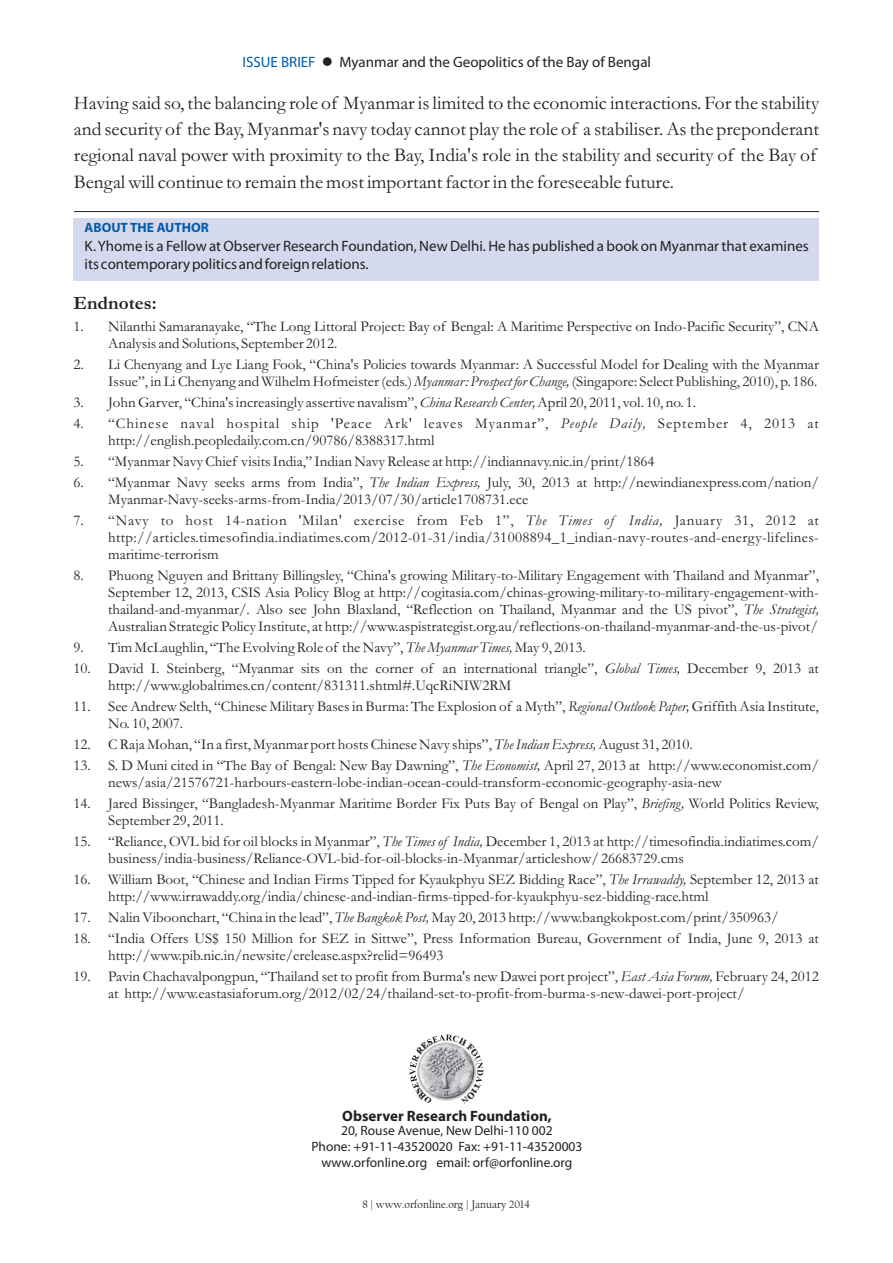
<style>
.page{position:relative;width:893px;height:1263px;background:#fff}
.page>*{position:absolute;margin:0;border:0;box-sizing:border-box;transform-origin:0 0}
.t1{font:19.5px/26.2px "Garamond";color:#231f20}
.t2{font:700 19.2px "Garamond";color:#231f20}
.t3{font:15px/16.8px "Garamond";color:#231f20}
.t4{font:15px/18px "Myriad Pro";color:#231f20}
.t5{font:15px/17px "Garamond";letter-spacing:.065em;color:#231f20}
.t6{font:700 15px "Myriad Pro";color:#231f20}
.t7{font:13.5px/15.9px "Myriad Pro";color:#231f20;text-align:center}
.t8{font:700 13.5px "Myriad Pro";color:#015aaa}
.t9{font:11.25px "Californian FB";color:#231f20}
.s1{color:#015aaa}
.s2{font-style:italic}
</style>
<div class="page">
<svg style="left:410px;top:1034px;width:73px;height:70px"></svg>
<img style="left:417px;top:1042px;width:59px;height:58px">
<img style="left:419px;top:1044px;width:55px;height:55px;border-radius:50%">
<div style="left:73px;top:218px;width:746px;height:63px;background:#d4d9ed"></div>
<hr style="left:74px;top:211px;width:745px;height:1px;background:#231f20">
<p class="t4" style="left:242px;top:55px;width:410px"><span class="s1">ISSUE BRIEF</span> ●Myanmar and the Geopolitics of the Bay of Bengal</p>
<p class="t1" style="left:74px;top:92px;width:747px">Having said so, the balancing role of Myanmar is limited to the economic interactions. For the stability and security of the Bay, Myanmar's navy today cannot play the role of a stabiliser. As the preponderant regional naval power with proximity to the Bay, India's role in the stability and security of the Bay of Bengal will continue to remain the most important factor in the foreseeable future.</p>
<p class="t8" style="left:85px;top:222px;width:126px">ABOUT THE AUTHOR</p>
<p class="t4" style="left:85px;top:238px;width:726px">K. Yhome is a Fellow at Observer Research Foundation, New Delhi. He has published a book on Myanmar that examines its contemporary politics and foreign relations.</p>
<p class="t2" style="left:74px;top:296px;width:85px">Endnotes:</p>
<p class="t3" style="left:108px;top:320px;width:712px;text-indent:-35px">1. Nilanthi Samaranayake, “The Long Littoral Project: Bay of Bengal: A Maritime Perspective on Indo-Pacific Security”, CNA<br>Analysis and Solutions, September 2012.</p>
<p class="t3" style="left:74px;top:357px;width:747px;text-align:right">2. Li Chenyang and Lye Liang Fook, “China's Policies towards Myanmar: A Successful Model for Dealing with the Myanmar<br>Issue”, in Li Chenyang and Wilhelm Hofmeister (eds.) <span class="s2">Myanmar: Prospect for Change,</span> (Singapore: Select Publishing, 2010), p. 186.</p>
<p class="t3" style="left:74px;top:396px;width:624px">3. John Garver, “China's increasingly assertive navalism”, <span class="s2">China Research Center,</span>April 20, 2011, vol. 10, no. 1.</p>
<p class="t5" style="left:108px;top:417px;width:712px;text-indent:-35px">4. “Chinese naval hospital ship 'Peace Ark' leaves Myanmar”, <span class="s2">People Daily,</span> September 4, 2013 at http://english.peopledaily.com.cn/90786/8388317.html</p>
<p class="t3" style="left:73px;top:455px;width:583px">5. “Myanmar Navy Chief visits India,” Indian Navy Release at http://indiannavy.nic.in/print/1864</p>
<p class="t3" style="left:108px;top:476px;width:712px;text-indent:-35px">6. “Myanmar Navy seeks arms from India”, <span class="s2">The Indian Express,</span> July, 30, 2013 at http://newindianexpress.com/nation/<br>Myanmar-Navy-seeks-arms-from-India/2013/07/30/article1708731.ece</p>
<p class="t3" style="left:108px;top:514px;width:712px;text-align:justify;text-indent:-35px">7. “Navy to host 14-nation 'Milan' exercise from Feb 1”, <span class="s2">The Times of India,</span> January 31, 2012 at http://articles.timesofindia.indiatimes.com/2012-01-31/india/31008894_1_indian-navy-routes-and-energy-lifelines&shy;maritime-terrorism</p>
<p class="t3" style="left:108px;top:569px;width:712px;text-align:justify;text-indent:-35px">8. Phuong Nguyen and Brittany Billingsley, “China's growing Military-to-Military Engagement with Thailand and Myanmar”, September 12, 2013, CSIS Asia Policy Blog at http://cogitasia.com/chinas-growing-military-to-military-engagement-with&shy;thailand-and-myanmar/. Also see John Blaxland, “Reflection on Thailand, Myanmar and the US pivot”, <span class="s2">The Strategist, </span>Australian Strategic Policy Institute, at http://www.aspistrategist.org.au/reflections-on-thailand-myanmar-and-the-us-pivot/</p>
<p class="t3" style="left:73px;top:640px;width:514px">9. Tim McLaughlin, “The Evolving Role of the Navy”, <span class="s2">The Myanmar Times,</span>May 9, 2013.</p>
<p class="t3" style="left:108px;top:661px;width:712px;text-indent:-35px">10. David I. Steinberg, “Myanmar sits on the corner of an international triangle”, <span class="s2">Global Times,</span> December 9, 2013 at http://www.globaltimes.cn/content/831311.shtml#.UqcRiNIW2RM</p>
<p class="t3" style="left:108px;top:699px;width:712px;text-indent:-35px">11. See Andrew Selth, “Chinese Military Bases in Burma: The Explosion of a Myth”, <span class="s2">Regional Outlook Paper,</span> Griffith Asia Institute,<br>No. 10, 2007.</p>
<p class="t3" style="left:73px;top:737px;width:621px">12. C Raja Mohan, “In a first, Myanmar port hosts Chinese Navy ships”, <span class="s2">The Indian Express,</span>August 31, 2010.</p>
<p class="t3" style="left:108px;top:758px;width:712px;text-indent:-35px">13. S. D Muni cited in “The Bay of Bengal: New Bay Dawning”, <span class="s2">The Economist,</span> April 27, 2013 at http://www.economist.com/ news/asia/21576721-harbours-eastern-lobe-indian-ocean-could-transform-economic-geography-asia-new</p>
<p class="t3" style="left:108px;top:796px;width:712px;text-indent:-35px">14. Jared Bissinger, “Bangladesh-Myanmar Maritime Border Fix Puts Bay of Bengal on Play”, <span class="s2">Briefing,</span> World Politics Review,<br>September 29, 2011.</p>
<p class="t3" style="left:108px;top:834px;width:712px;text-indent:-35px">15. “Reliance, OVL bid for oil blocks in Myanmar”, <span class="s2">The Times of India,</span> December 1, 2013 at http://timesofindia.indiatimes.com/ business/india-business/Reliance-OVL-bid-for-oil-blocks-in-Myanmar/articleshow/ 26683729.cms</p>
<p class="t3" style="left:108px;top:872px;width:712px;text-indent:-35px">16. William Boot, “Chinese and Indian Firms Tipped for Kyaukphyu SEZ Bidding Race”, <span class="s2">The Irrawaddy,</span> September 12, 2013 at http://www.irrawaddy.org/india/chinese-and-indian-firms-tipped-for-kyaukphyu-sez-bidding-race.html</p>
<p class="t3" style="left:73px;top:910px;width:707px">17. Nalin Viboonchart, “China in the lead”, <span class="s2">The Bangkok Post,</span>May 20, 2013 http://www.bangkokpost.com/print/350963/</p>
<p class="t3" style="left:108px;top:931px;width:712px;text-indent:-35px">18. “India Offers US$ 150 Million for SEZ in Sittwe”, Press Information Bureau, Government of India, June 9, 2013 at http://www.pib.nic.in/newsite/erelease.aspx?relid=96493</p>
<p class="t3" style="left:108px;top:969px;width:712px;text-indent:-35px">19. Pavin Chachavalpongpun, “Thailand set to profit from Burma's new Dawei port project”, <span class="s2">East Asia Forum,</span> February 24, 2012 at http://www.eastasiaforum.org/2012/02/24/thailand-set-to-profit-from-burma-s-new-dawei-port-project/</p>
<p class="t6" style="left:342px;top:1109px;width:211px">Observer Research Foundation,</p>
<p class="t7" style="left:311px;top:1124px;width:273px">20, Rouse Avenue, New Delhi-110 002<br>Phone: +91-11-43520020 Fax: +91-11-43520003 www.orfonline.org email: orf@orfonline.org</p>
<p class="t9" style="left:362px;top:1200px;width:169px">8 | www.orfonline.org | January 2014</p>
</div>
